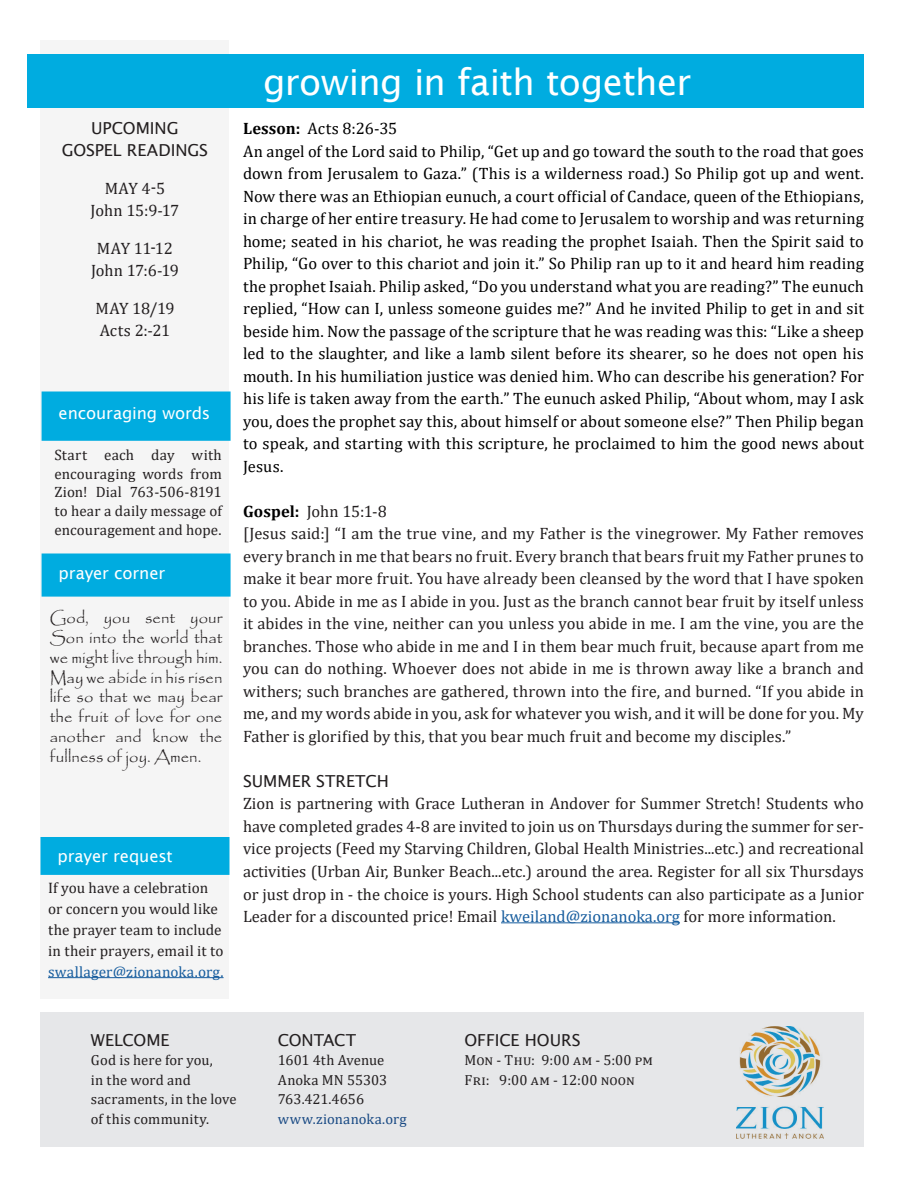
<style>
.page{position:relative;width:918px;height:1188px;background:#fff}
.page>*{position:absolute;margin:0;border:0;box-sizing:border-box;transform-origin:0 0}
.t1{font:36px "Lucida Sans";letter-spacing:-.015em;color:#fff}
.t2{font:16.5px/22.5px "Cambria";color:#231f20}
.t3{font:16.5px/22.5px "Cambria";letter-spacing:.005em;color:#000}
.t4{font:16.5px/19.8px "Papyrus";letter-spacing:.005em;color:#231f20;text-align:justify}
.t5{font:16.5px/22.5px "Lucida Sans";color:#231f20;text-align:center}
.t6{font:16.5px "Lucida Sans";letter-spacing:-.005em;color:#fff}
.t7{font:15.15px/21px "Cambria";color:#231f20}
.t8{font:15.15px "Cambria";letter-spacing:.01em;color:#175d9e}
.t9{font:15px/18.8px "Cambria";letter-spacing:.005em;color:#231f20;text-align:justify}
.t10{font:14.7px/19.5px "Cambria";letter-spacing:.005em;color:#231f20}
.t11{font:14.7px "Cambria";letter-spacing:.015em;color:#194a84}
.s1{font-weight:700}
.s2{font-weight:700;color:#000}
.s3{color:#175d9e}
</style>
<div class="page">
<div style="left:40px;top:40px;width:190px;height:959px;background:#f5f5f5"></div>
<hr style="left:501px;top:922px;width:179px;height:1px;background:#175d9e">
<div style="left:40px;top:1012px;width:824px;height:135px;background:#e6e7e9"></div>
<img style="left:736px;top:1026px;width:88px;height:112px">
<div style="left:27px;top:54px;width:837px;height:54px;background:#00ace0"></div>
<div style="left:40px;top:837px;width:190px;height:38px;background:#00ace0"></div>
<hr style="left:48px;top:977px;width:176px;height:1px;background:#175d9e">
<div style="left:42px;top:554px;width:189px;height:43px;background:#00ace0"></div>
<div style="left:42px;top:392px;width:189px;height:49px;background:#00ace0"></div>
<p class="t5" style="left:62px;top:117px;width:148px">UPCOMING<br>GOSPEL READINGS</p>
<p class="t2" style="left:91px;top:177px;width:90px;text-align:center">MAY 4-5<br>John 15:9-17</p>
<p class="t2" style="left:91px;top:237px;width:89px;text-align:center">MAY 11-12<br>John 17:6-19</p>
<p class="t2" style="left:95px;top:297px;width:81px">MAY 18/19<br>Acts 2:-21</p>
<p class="t6" style="left:59px;top:404px;width:153px">encouraging words</p>
<p class="t9" style="left:55px;top:445px;width:169px">Start each day with encouraging words from Zion! Dial 763-506-8191 to hear a daily message of encouragement and hope.</p>
<p class="t6" style="left:59px;top:564px;width:108px">prayer corner</p>
<p class="t4" style="left:50px;top:608px;width:174px">God, you sent your Son into the world that we might live through him.<br>May we abide in his risen life so that we may bear the fruit of love for one another and know the fullness of joy. Amen.</p>
<p class="t6" style="left:58px;top:847px;width:117px">prayer request</p>
<p class="t7" style="left:48px;top:877px;width:177px">If you have a celebration or concern you would like the prayer team to include in their prayers, email it to</p>
<p class="t8" style="left:48px;top:963px;width:177px">swallager@zionanoka.org.</p>
<h1 class="t1" style="left:263px;top:61px;width:430px">growing in faith together</h1>
<p class="t3" style="left:243px;top:117px;width:623px"><span class="s1">Lesson:</span> Acts 8:26-35<br>An angel of the Lord said to Philip, “Get up and go toward the south to the road that goes down from Jerusalem to Gaza.” (This is a wilderness road.) So Philip got up and went.<br>Now there was an Ethiopian eunuch, a court official of Candace, queen of the Ethiopians, in charge of her entire treasury. He had come to Jerusalem to worship and was returning home; seated in his chariot, he was reading the prophet Isaiah. Then the Spirit said to Philip, “Go over to this chariot and join it.” So Philip ran up to it and heard him reading the prophet Isaiah. Philip asked, “Do you understand what you are reading?” The eunuch replied, “How can I, unless someone guides me?” And he invited Philip to get in and sit beside him. Now the passage of the scripture that he was reading was this: “Like a sheep led to the slaughter, and like a lamb silent before its shearer, so he does not open his mouth. In his humiliation justice was denied him. Who can describe his generation? For his life is taken away from the earth.” The eunuch asked Philip, “About whom, may I ask you, does the prophet say this, about himself or about someone else?” Then Philip began to speak, and starting with this scripture, he proclaimed to him the good news about Jesus.</p>
<p class="t2" style="left:243px;top:500px;width:623px"><span class="s2">Gospel:</span> John 15:1-8<br>[Jesus said:] “I am the true vine, and my Father is the vinegrower. My Father removes every branch in me that bears no fruit. Every branch that bears fruit my Father prunes to make it bear more fruit. You have already been cleansed by the word that I have spoken to you. Abide in me as I abide in you. Just as the branch cannot bear fruit by itself unless it abides in the vine, neither can you unless you abide in me. I am the vine, you are the branches. Those who abide in me and I in them bear much fruit, because apart from me you can do nothing. Whoever does not abide in me is thrown away like a branch and withers; such branches are gathered, thrown into the fire, and burned. “If you abide in me, and my words abide in you, ask for whatever you wish, and it will be done for you. My Father is glorified by this, that you bear much fruit and become my disciples.”</p>
<p class="t5" style="left:243px;top:770px;width:147px">SUMMER STRETCH</p>
<p class="t2" style="left:243px;top:793px;width:623px;text-align:justify">Zion is partnering with Grace Lutheran in Andover for Summer Stretch! Students who have completed grades 4-8 are invited to join us on Thursdays during the summer for ser&shy;vice projects (Feed my Starving Children, Global Health Ministries...etc.) and recreational activities (Urban Air, Bunker Beach...etc.) around the area. Register for all six Thursdays or just drop in - the choice is yours. High School students can also participate as a Junior Leader for a discounted price! Email <span class="s3">kweiland@zionanoka.org</span> for more information.</p>
<p class="t5" style="left:91px;top:1028px;width:80px">WELCOME</p>
<p class="t10" style="left:91px;top:1050px;width:147px">God is here for you,<br>in the word and sacraments, in the love of this community.</p>
<p class="t5" style="left:278px;top:1028px;width:80px">CONTACT</p>
<p class="t10" style="left:278px;top:1050px;width:111px">1601 4th Avenue<br>Anoka MN 55303<br>763.421.4656</p>
<p class="t11" style="left:278px;top:1110px;width:130px">www.zionanoka.org</p>
<p class="t5" style="left:464px;top:1028px;width:118px">OFFICE HOURS</p>
<p class="t10" style="left:464px;top:1050px;width:190px">Mon - Thu: 9:00 am - 5:00 pm<br>Fri: 9:00 am - 12:00 noon</p>
</div>
